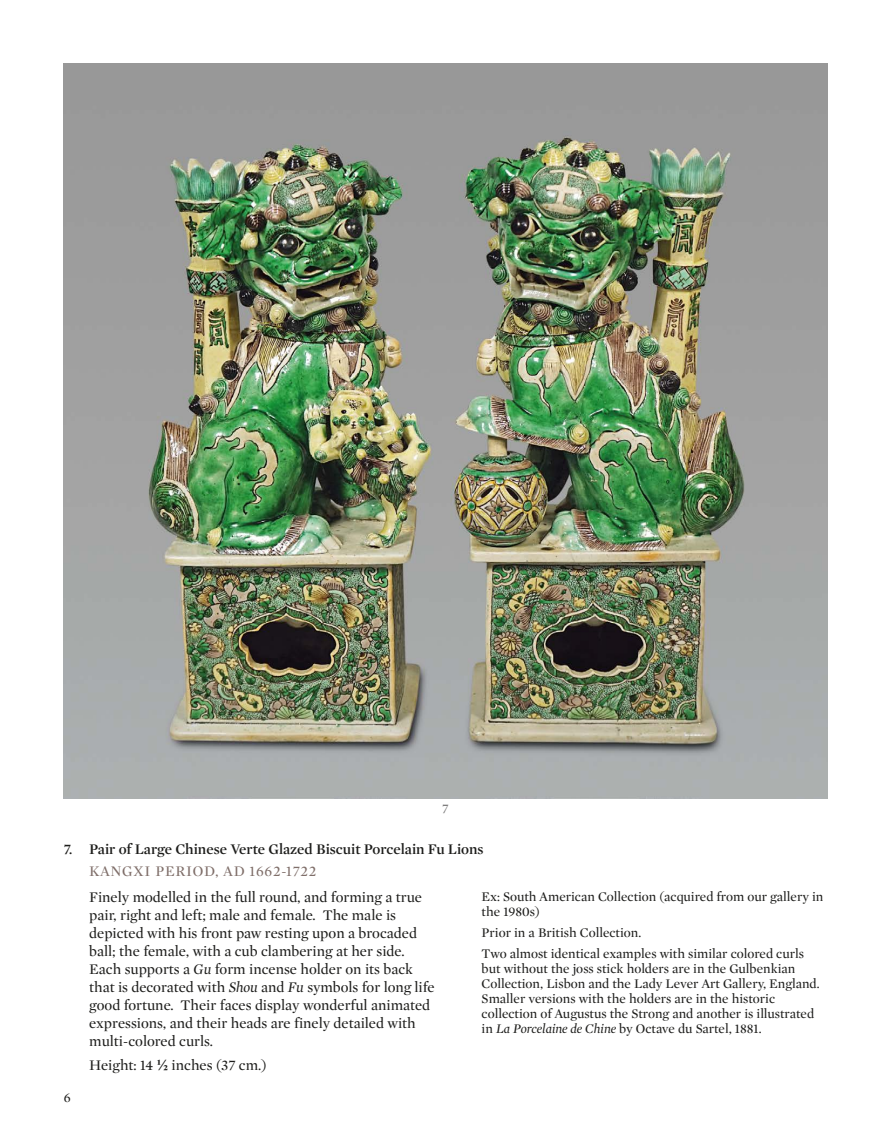
<style>
.page{position:relative;width:891px;height:1134px;background:#fff}
.page>*{position:absolute;margin:0;border:0;box-sizing:border-box;transform-origin:0 0}
.t1{font:15px/18px "Mercury Display";color:#1d1d1b}
.t2{font:600 15px "Mercury Display";color:#1d1d1b}
.t3{font:15px "Mercury Display";letter-spacing:.05em;color:#7f6e69}
.t4{font:13.5px/15px "Mercury Display";color:#1d1d1b}
.t5{font:13.5px "Mercury Display";color:#706f6f}
.s1{font-style:italic}
.s2{font-family:"Times New Roman";font-weight:700}
</style>
<div class="page">
<img style="left:64px;top:64px;width:763px;height:735px">
<p class="t5" style="left:442px;top:799px;width:8px">7</p>
<p class="t2" style="left:64px;top:838px;width:421px">7. Pair of Large Chinese Verte Glazed Biscuit Porcelain Fu Lions</p>
<p class="t3" style="left:89px;top:861px;width:229px">KANGXI PERIOD, AD 1662-1722</p>
<p class="t1" style="left:89px;top:887px;width:347px">Finely modelled in the full round, and forming a true pair, right and left; male and female. The male is depicted with his front paw resting upon a brocaded ball; the female, with a cub clambering at her side.<br>Each supports a <span class="s1">Gu</span> form incense holder on its back that is decorated with <span class="s1">Shou</span> and <span class="s1">Fu</span> symbols for long life good fortune. Their faces display wonderful animated expressions, and their heads are finely detailed with multi-colored curls.</p>
<p class="t1" style="left:89px;top:1056px;width:179px">Height: 14 <span class="s2">½</span> inches (37 cm.)</p>
<p class="t4" style="left:482px;top:888px;width:343px">Ex: South American Collection (acquired from our gallery in the 1980s)</p>
<p class="t4" style="left:482px;top:921px;width:324px;line-height:21.5px">Prior in a British Collection.<br>Two almost identical examples with similar colored curls</p>
<p class="t4" style="left:482px;top:961px;width:339px">but without the joss stick holders are in the Gulbenkian Collection, Lisbon and the Lady Lever Art Gallery, England.<br>Smaller versions with the holders are in the historic collection of Augustus the Strong and another is illustrated in <span class="s1">La Porcelaine de Chine</span> by Octave du Sartel, 1881.</p>
<p class="t4" style="left:64px;top:1089px;width:8px">6</p>
</div>
